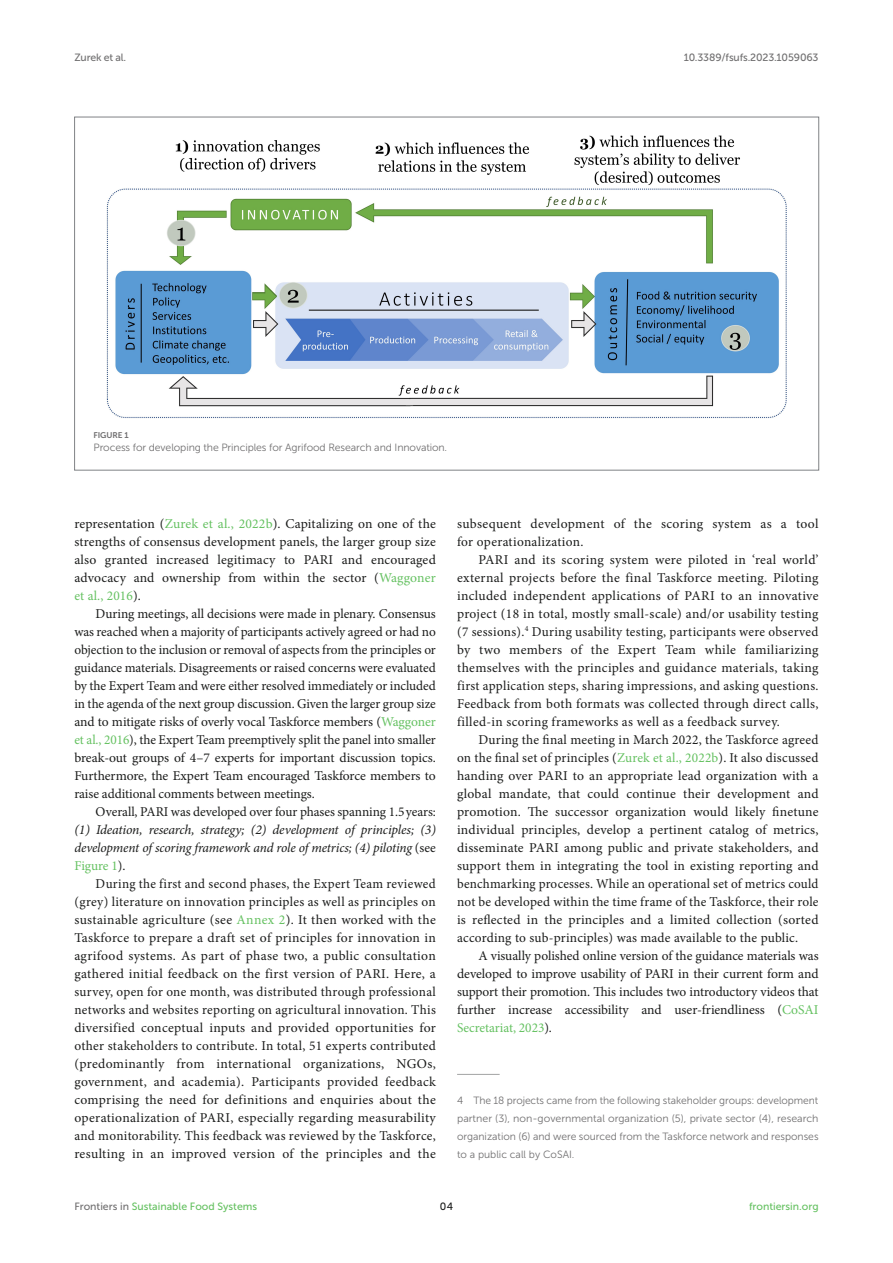
<style>
.page{position:relative;width:893px;height:1263px;background:#fff}
.page>*{position:absolute;margin:0;border:0;box-sizing:border-box;transform-origin:0 0}
.TEXT{font:13.5px/18px "Minion Pro";letter-spacing:.02em;color:#1b1c1b;text-align:justify}
.TEXT_FLUSH{font:13.5px/18px "Minion Pro";letter-spacing:.01em;color:#1b1c1b;text-align:justify}
.TEXT-2{font:italic 13.5px/18px "Minion Pro";letter-spacing:-.015em;color:#1b1c1b;text-align:justify}
.FOOTNOTE{font:10.5px/18px "Museo Sans 300";color:#706f70;text-align:justify}
.FIG_LEG{font:10.5px "Museo Sans 300";letter-spacing:-.01em;color:#706f70}
.t1{font:10.5px "Museo Sans 500";color:#65c161}
.t2{font:10.5px "Museo Sans 500";letter-spacing:-.015em;color:#706f70}
.t3{font:10.5px "Museo Sans 500";color:#1b1c1b}
.FIG_HD{font:8.25px "Museo Sans 700";letter-spacing:-.01em;color:#706f70}
.s1{color:#65c161}
.s2{font-style:normal}
.s3{font-style:normal;color:#65c161}
.s4{color:#706f70}
</style>
<div class="page">
<hr style="left:457px;top:1074px;width:43px;height:1px;background:#a2a3a3">
<img style="left:106px;top:136px;width:681px;height:282px">
<p class="t2" style="left:74px;top:51px;width:53px">Zurek et al.</p>
<p class="t2" style="left:684px;top:51px;width:136px">10.3389/fsufs.2023.1059063</p>
<p class="FIG_HD" style="left:94px;top:430px;width:37px">FIGURE 1</p>
<p class="FIG_LEG" style="left:94px;top:442px;width:355px">Process for developing the Principles for Agrifood Research and Innovation.</p>
<p class="TEXT_FLUSH" style="left:74px;top:515px;width:363px">representation (<span class="s1">Zurek et al., 2022b</span>). Capitalizing on one of the strengths of consensus development panels, the larger group size also granted increased legitimacy to PARI and encouraged advocacy and ownership from within the sector (<span class="s1">Waggoner et al., 2016</span>).</p>
<p class="TEXT" style="left:74px;top:605px;width:363px;text-indent:21px">During meetings, all decisions were made in plenary. Consensus was reached when a majority of participants actively agreed or had no objection to the inclusion or removal of aspects from the principles or guidance materials. Disagreements or raised concerns were evaluated by the Expert Team and were either resolved immediately or included in the agenda of the next group discussion. Given the larger group size and to mitigate risks of overly vocal Taskforce members (<span class="s1">Waggoner et al., 2016</span>), the Expert Team preemptively split the panel into smaller break-out groups of 4–7 experts for important discussion topics.<br>Furthermore, the Expert Team encouraged Taskforce members to raise additional comments between meetings.</p>
<p class="TEXT-2" style="left:74px;top:803px;width:363px;text-indent:21px"><span class="s2">Overall, PARI was developed over four phases spanning 1.5years: </span>(1) Ideation, research, strategy; (2) development of principles; (3) development of scoring framework and role of metrics; (4) piloting <span class="s2">(see </span><span class="s3">Figure 1</span><span class="s2">).</span></p>
<p class="TEXT" style="left:74px;top:875px;width:363px;text-indent:21px">During the first and second phases, the Expert Team reviewed (grey) literature on innovation principles as well as principles on sustainable agriculture (see <span class="s1">Annex 2</span>). It then worked with the Taskforce to prepare a draft set of principles for innovation in agrifood systems. As part of phase two, a public consultation gathered initial feedback on the first version of PARI. Here, a survey, open for one month, was distributed through professional networks and websites reporting on agricultural innovation. This diversified conceptual inputs and provided opportunities for other stakeholders to contribute. In total, 51 experts contributed (predominantly from international organizations, NGOs, government, and academia). Participants provided feedback comprising the need for definitions and enquiries about the operationalization of PARI, especially regarding measurability and monitorability. This feedback was reviewed by the Taskforce, resulting in an improved version of the principles and the</p>
<p class="TEXT" style="left:457px;top:515px;width:363px">subsequent development of the scoring system as a tool for operationalization.</p>
<p class="TEXT" style="left:478px;top:551px;width:342px">PARI and its scoring system were piloted in ‘real world’</p>
<p class="TEXT" style="left:457px;top:569px;width:363px">external projects before the final Taskforce meeting. Piloting</p>
<p class="TEXT" style="left:457px;top:587px;width:363px">included independent applications of PARI to an innovative</p>
<p class="TEXT" style="left:457px;top:605px;width:363px">project (18 in total, mostly small-scale) and/or usability testing</p>
<p class="TEXT" style="left:457px;top:623px;width:363px">(7 sessions).<sup>4</sup> During usability testing, participants were observed</p>
<p class="TEXT" style="left:457px;top:641px;width:363px">by two members of the Expert Team while familiarizing</p>
<p class="TEXT" style="left:457px;top:659px;width:363px">themselves with the principles and guidance materials, taking</p>
<p class="TEXT" style="left:457px;top:677px;width:363px">first application steps, sharing impressions, and asking questions.</p>
<p class="TEXT" style="left:457px;top:695px;width:363px">Feedback from both formats was collected through direct calls,</p>
<p class="TEXT" style="left:457px;top:713px;width:324px">filled-in scoring frameworks as well as a feedback survey.</p>
<p class="TEXT" style="left:478px;top:731px;width:342px">During the final meeting in March 2022, the Taskforce agreed</p>
<p class="TEXT" style="left:457px;top:749px;width:363px">on the final set of principles (<span class="s1">Zurek et al., 2022b</span>). It also discussed</p>
<p class="TEXT" style="left:457px;top:767px;width:363px">handing over PARI to an appropriate lead organization with a global mandate, that could continue their development and promotion. The successor organization would likely finetune individual principles, develop a pertinent catalog of metrics, disseminate PARI among public and private stakeholders, and support them in integrating the tool in existing reporting and benchmarking processes. While an operational set of metrics could not be developed within the time frame of the Taskforce, their role is reflected in the principles and a limited collection (sorted according to sub-principles) was made available to the public.</p>
<p class="TEXT" style="left:457px;top:947px;width:363px;text-indent:21px">A visually polished online version of the guidance materials was developed to improve usability of PARI in their current form and support their promotion. This includes two introductory videos that further increase accessibility and user-friendliness (<span class="s1">CoSAI Secretariat, 2023</span>).</p>
<p class="FOOTNOTE" style="left:457px;top:1091px;width:363px">4 The 18 projects came from the following stakeholder groups: development partner (3), non-governmental organization (5), private sector (4), research organization (6) and were sourced from the Taskforce network and responses to a public call by CoSAI.</p>
<p class="t1" style="left:74px;top:1200px;width:184px"><span class="s4">Frontiers in</span> Sustainable Food Systems</p>
<p class="t3" style="left:440px;top:1200px;width:15px">04</p>
<p class="t1" style="left:749px;top:1200px;width:71px">frontiersin.org</p>
</div>
